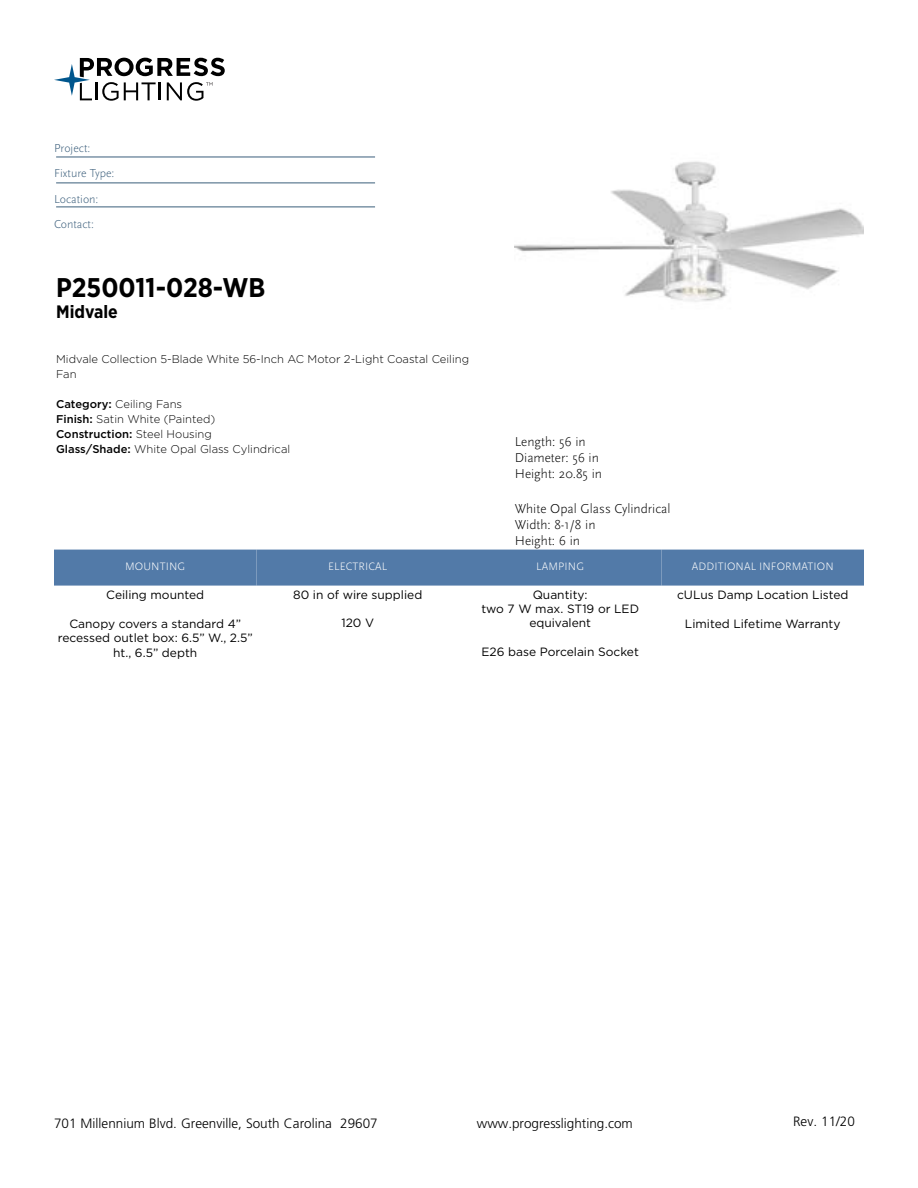
<style>
.page{position:relative;width:918px;height:1188px;background:#fff}
.page>*{position:absolute;margin:0;border:0;box-sizing:border-box;transform-origin:0 0}
.t1{font:700 27px "Gotham Narrow";color:#000}
.t2{font:700 18px "Gotham Narrow";color:#000}
.t3{font:300 13.5px/16.2px "Scala Sans Pro";color:#000}
.t4{font:300 13.5px "Frutiger LT Std";color:#000}
.t5{font:12px/14.4px "Gotham";color:#000;text-align:center}
.t6{font:300 12px/25.5px "Scala Sans Pro";color:#3b5e7b}
.t7{font:300 11.25px/15px "Gotham";color:#000}
.t8{font:300 11.25px "Scala Sans Pro";letter-spacing:.01em;color:#fff}
.s1{font-weight:500}
</style>
<div class="page">
<svg style="left:54px;top:58px;width:171px;height:43px"></svg>
<hr style="left:56px;top:157px;width:319px;height:1px;background:#3b5e7b">
<hr style="left:56px;top:183px;width:319px;height:1px;background:#3b5e7b">
<hr style="left:56px;top:207px;width:319px;height:1px;background:#3b5e7b">
<img style="left:515px;top:161px;width:349px;height:141px">
<div style="left:54px;top:550px;width:202px;height:36px;background:#527aa8"></div>
<div style="left:256px;top:550px;width:203px;height:36px;background:#527aa8"></div>
<div style="left:459px;top:550px;width:203px;height:36px;background:#527aa8"></div>
<div style="left:662px;top:550px;width:202px;height:36px;background:#527aa8"></div>
<p class="t6" style="left:54px;top:135px;width:62px">Project:<br>Fixture Type:<br>Location:<br>Contact:</p>
<h1 class="t1" style="left:56px;top:271px;width:211px">P250011-028-WB</h1>
<h2 class="t2" style="left:56px;top:301px;width:63px">Midvale</h2>
<p class="t7" style="left:56px;top:352px;width:415px">Midvale Collection 5-Blade White 56-Inch AC Motor 2-Light Coastal Ceiling<br>Fan</p>
<p class="t7" style="left:56px;top:397px;width:236px"><span class="s1">Category:</span> Ceiling Fans<br><span class="s1">Finish:</span> Satin White (Painted)<br><span class="s1">Construction:</span> Steel Housing<br><span class="s1">Glass/Shade:</span> White Opal Glass Cylindrical</p>
<p class="t8" style="left:125px;top:560px;width:62px">MOUNTING</p>
<p class="t5" style="left:106px;top:588px;width:99px">Ceiling mounted</p>
<p class="t5" style="left:58px;top:616px;width:196px">Canopy covers a standard 4” recessed outlet box: 6.5” W., 2.5” ht., 6.5” depth</p>
<p class="t8" style="left:328px;top:560px;width:61px">ELECTRICAL</p>
<p class="t5" style="left:293px;top:587px;width:131px">80 in of wire supplied</p>
<p class="t5" style="left:341px;top:616px;width:34px">120 V</p>
<p class="t3" style="left:515px;top:433px;width:89px">Length: 56 in<br>Diameter: 56 in<br>Height: 20.85 in</p>
<p class="t3" style="left:515px;top:501px;width:157px">White Opal Glass Cylindrical<br>Width: 8-1/8 in<br>Height: 6 in</p>
<p class="t8" style="left:536px;top:560px;width:49px">LAMPING</p>
<p class="t5" style="left:481px;top:587px;width:159px">Quantity:<br>two 7 W max. ST19 or LED equivalent</p>
<p class="t5" style="left:482px;top:645px;width:159px">E26 base Porcelain Socket</p>
<p class="t8" style="left:692px;top:560px;width:143px">ADDITIONAL INFORMATION</p>
<p class="t5" style="left:677px;top:588px;width:173px">cULus Damp Location Listed</p>
<p class="t5" style="left:685px;top:616px;width:157px">Limited Lifetime Warranty</p>
<p class="t4" style="left:54px;top:1115px;width:325px">701 Millennium Blvd. Greenville, South Carolina 29607</p>
<p class="t4" style="left:477px;top:1115px;width:158px">www.progresslighting.com</p>
<p class="t4" style="left:793px;top:1114px;width:63px">Rev. 11/20</p>
</div>
